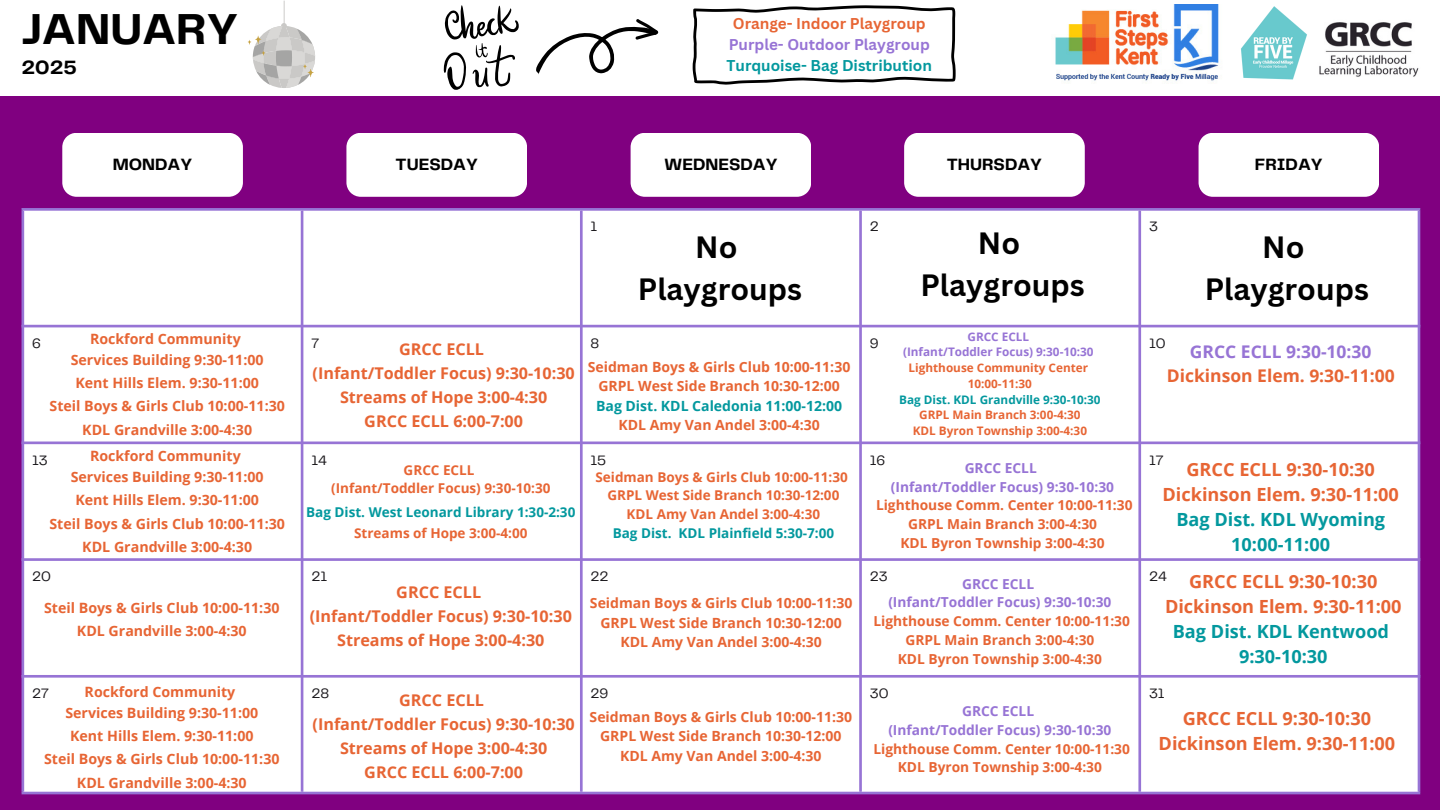
<style>
.page{position:relative;width:1440px;height:810px;background:#800080}
.page>*{position:absolute;margin:0;border:0;box-sizing:border-box;transform-origin:0 0}
.t1{font:700 45px "Telegraf";color:#000}
.t2{font:700 30px/42px "Canva Sans";color:#000;text-align:center}
.t3{font:700 20px "Telegraf";color:#000}
.t4{font:700 18.1px "Open Sans";color:#e76534}
.t5{font:700 18.1px/24.8px "Open Sans";color:#03989e;text-align:center}
.t6{font:700 17.5px "Open Sans";color:#e76534}
.t7{font:700 17.5px "Open Sans";color:#9774d5}
.t8{font:700 17px "Telegraf";color:#000}
.t9{font:700 16.2px/24px "Open Sans";color:#e76534;text-align:center}
.t10{font:700 15.2px/21px "Canva Sans";color:#03989e;text-align:center}
.t11{font:700 14.2px/23.2px "Open Sans";color:#e76534;text-align:center}
.t12{font:14.2px "Telegraf";color:#19171b}
.t13{font:700 14px/19.5px "Open Sans";color:#e76534;text-align:center}
.t14{font:700 14px "Open Sans";color:#03989e}
.t15{font:700 13.8px/18.7px "Open Sans";color:#e76534;text-align:center}
.t16{font:700 13.8px "Open Sans";color:#9774d5}
.t17{font:700 13.5px/18.8px "Open Sans";color:#e76534;text-align:center}
.t18{font:700 13.5px "Open Sans";color:#03989e}
.t19{font:700 11.8px/15.7px "Open Sans";color:#e76534;text-align:center}
.t20{font:700 11.8px "Open Sans";color:#9774d5}
.t21{font:700 11.8px "Open Sans";color:#03989e}
.s1{color:#e76534}
.s2{color:#9774d5}
</style>
<div class="page">
<div style="left:0;top:0;width:1440px;height:95px;background:#fff"></div>
<div style="left:24px;top:211px;width:1394px;height:581px;background:#fff"></div>
<hr style="left:22px;top:211px;width:2px;height:581px;background:#9774d5">
<hr style="left:301px;top:211px;width:2px;height:581px;background:#9774d5">
<hr style="left:580px;top:211px;width:3px;height:581px;background:#9774d5">
<hr style="left:859px;top:211px;width:3px;height:581px;background:#9774d5">
<hr style="left:1138px;top:211px;width:3px;height:581px;background:#9774d5">
<hr style="left:1418px;top:211px;width:2px;height:581px;background:#9774d5">
<hr style="left:22px;top:208px;width:1398px;height:3px;background:#9774d5">
<hr style="left:22px;top:325px;width:1398px;height:2px;background:#9774d5">
<hr style="left:22px;top:442px;width:1398px;height:2px;background:#9774d5">
<hr style="left:22px;top:558px;width:1398px;height:3px;background:#9774d5">
<hr style="left:22px;top:675px;width:1398px;height:3px;background:#9774d5">
<hr style="left:22px;top:792px;width:1398px;height:2px;background:#9774d5">
<div style="left:62px;top:133px;width:181px;height:64px;background:#fff"></div>
<div style="left:346px;top:133px;width:181px;height:64px;background:#fff"></div>
<div style="left:631px;top:133px;width:180px;height:64px;background:#fff"></div>
<div style="left:904px;top:133px;width:181px;height:64px;background:#fff"></div>
<div style="left:1199px;top:133px;width:180px;height:64px;background:#fff"></div>
<svg style="left:536px;top:19px;width:122px;height:55px"></svg>
<svg style="left:693px;top:5px;width:263px;height:80px"></svg>
<svg style="left:444px;top:5px;width:75px;height:85px"></svg>
<img style="left:1319px;top:22px;width:100px;height:55px">
<svg style="left:248px;top:0;width:67px;height:88px"></svg>
<img style="left:1055px;top:5px;width:164px;height:76px">
<img style="left:1241px;top:6px;width:66px;height:74px">
<h1 class="t1" style="left:22px;top:10px;width:218px">JANUARY</h1>
<p class="t3" style="left:22px;top:59px;width:57px">2025</p>
<p class="t10" style="left:727px;top:13px;width:207px"><span class="s1">Orange- Indoor Playgroup<br></span><span class="s2">Purple- Outdoor Playgroup<br></span>Turquoise- Bag Distribution</p>
<p class="t8" style="left:113px;top:157px;width:81px">MONDAY</p>
<p class="t8" style="left:396px;top:157px;width:84px">TUESDAY</p>
<p class="t8" style="left:664px;top:157px;width:115px">WEDNESDAY</p>
<p class="t8" style="left:947px;top:157px;width:97px">THURSDAY</p>
<p class="t8" style="left:1255px;top:157px;width:69px">FRIDAY</p>
<p class="t12" style="left:591px;top:220px;width:8px">1</p>
<p class="t12" style="left:870px;top:220px;width:10px">2</p>
<p class="t12" style="left:1149px;top:220px;width:10px">3</p>
<p class="t2" style="left:920px;top:221px;width:166px">No<br>Playgroups</p>
<p class="t2" style="left:1205px;top:225px;width:166px">No<br>Playgroups</p>
<p class="t2" style="left:638px;top:225px;width:166px">No<br>Playgroups</p>
<p class="t20" style="left:968px;top:328px;width:63px">GRCC ECLL</p>
<p class="t20" style="left:903px;top:344px;width:192px">(Infant/Toddler Focus) 9:30-10:30</p>
<p class="t19" style="left:909px;top:360px;width:181px">Lighthouse Community Center<br>10:00-11:30</p>
<p class="t21" style="left:899px;top:391px;width:203px">Bag Dist. KDL Grandville 9:30-10:30</p>
<p class="t19" style="left:913px;top:407px;width:176px">GRPL Main Branch 3:00-4:30<br>KDL Byron Township 3:00-4:30</p>
<p class="t11" style="left:71px;top:328px;width:194px;line-height:21.2px">Rockford Community<br>Services Building 9:30-11:00</p>
<p class="t11" style="left:50px;top:371px;width:237px">Kent Hills Elem. 9:30-11:00<br>Steil Boys &amp; Girls Club 10:00-11:30<br>KDL Grandville 3:00-4:30</p>
<p class="t12" style="left:32px;top:337px;width:10px">6</p>
<p class="t12" style="left:311px;top:337px;width:9px">7</p>
<p class="t12" style="left:591px;top:337px;width:10px">8</p>
<p class="t12" style="left:870px;top:337px;width:10px">9</p>
<p class="t12" style="left:1149px;top:337px;width:18px">10</p>
<p class="t9" style="left:399px;top:337px;width:86px">GRCC ECLL</p>
<p class="t9" style="left:313px;top:361px;width:264px">(Infant/Toddler Focus) 9:30-10:30<br>Streams of Hope 3:00-4:30</p>
<p class="t9" style="left:364px;top:409px;width:160px">GRCC ECLL 6:00-7:00</p>
<p class="t7" style="left:1190px;top:339px;width:183px">GRCC ECLL 9:30-10:30</p>
<p class="t6" style="left:1167px;top:363px;width:229px">Dickinson Elem. 9:30-11:00</p>
<p class="t13" style="left:588px;top:356px;width:264px">Seidman Boys &amp; Girls Club 10:00-11:30<br>GRPL West Side Branch 10:30-12:00</p>
<p class="t14" style="left:596px;top:396px;width:247px">Bag Dist. KDL Caledonia 11:00-12:00</p>
<p class="t13" style="left:618px;top:415px;width:203px">KDL Amy Van Andel 3:00-4:30</p>
<p class="t11" style="left:90px;top:444px;width:152px">Rockford Community</p>
<p class="t11" style="left:50px;top:465px;width:237px">Services Building 9:30-11:00<br>Kent Hills Elem. 9:30-11:00<br>Steil Boys &amp; Girls Club 10:00-11:30<br>KDL Grandville 3:00-4:30</p>
<p class="t12" style="left:32px;top:454px;width:17px">13</p>
<p class="t12" style="left:311px;top:454px;width:17px">14</p>
<p class="t12" style="left:591px;top:454px;width:17px">15</p>
<p class="t12" style="left:870px;top:454px;width:17px">16</p>
<p class="t12" style="left:1149px;top:454px;width:16px">17</p>
<p class="t16" style="left:965px;top:458px;width:74px">GRCC ECLL</p>
<p class="t16" style="left:891px;top:477px;width:225px">(Infant/Toddler Focus) 9:30-10:30</p>
<p class="t15" style="left:876px;top:496px;width:258px">Lighthouse Comm. Center 10:00-11:30<br>GRPL Main Branch 3:00-4:30<br>KDL Byron Township 3:00-4:30</p>
<p class="t4" style="left:1187px;top:457px;width:190px">GRCC ECLL 9:30-10:30</p>
<p class="t4" style="left:1162px;top:482px;width:238px">Dickinson Elem. 9:30-11:00</p>
<p class="t5" style="left:1176px;top:506px;width:210px">Bag Dist. KDL Wyoming<br>10:00-11:00</p>
<p class="t4" style="left:1189px;top:569px;width:190px">GRCC ECLL 9:30-10:30</p>
<p class="t4" style="left:1165px;top:594px;width:238px">Dickinson Elem. 9:30-11:00</p>
<p class="t5" style="left:1173px;top:618px;width:218px">Bag Dist. KDL Kentwood</p>
<p class="t5" style="left:1239px;top:643px;width:90px">9:30-10:30</p>
<p class="t17" style="left:404px;top:460px;width:72px">GRCC ECLL</p>
<p class="t17" style="left:331px;top:479px;width:221px">(Infant/Toddler Focus) 9:30-10:30</p>
<p class="t18" style="left:306px;top:503px;width:271px">Bag Dist. West Leonard Library 1:30-2:30</p>
<p class="t17" style="left:354px;top:523px;width:175px">Streams of Hope 3:00-4:00</p>
<p class="t17" style="left:596px;top:467px;width:254px">Seidman Boys &amp; Girls Club 10:00-11:30<br>GRPL West Side Branch 10:30-12:00<br>KDL Amy Van Andel 3:00-4:30</p>
<p class="t18" style="left:613px;top:523px;width:223px">Bag Dist. KDL Plainfield 5:30-7:00</p>
<p class="t12" style="left:32px;top:570px;width:20px">20</p>
<p class="t12" style="left:311px;top:570px;width:17px">21</p>
<p class="t12" style="left:591px;top:570px;width:19px">22</p>
<p class="t12" style="left:870px;top:570px;width:19px">23</p>
<p class="t12" style="left:1149px;top:570px;width:19px">24</p>
<p class="t16" style="left:962px;top:574px;width:74px">GRCC ECLL</p>
<p class="t16" style="left:888px;top:593px;width:225px">(Infant/Toddler Focus) 9:30-10:30</p>
<p class="t15" style="left:873px;top:611px;width:258px">Lighthouse Comm. Center 10:00-11:30<br>GRPL Main Branch 3:00-4:30<br>KDL Byron Township 3:00-4:30</p>
<p class="t16" style="left:962px;top:701px;width:74px">GRCC ECLL</p>
<p class="t16" style="left:888px;top:720px;width:225px">(Infant/Toddler Focus) 9:30-10:30</p>
<p class="t15" style="left:873px;top:739px;width:258px">Lighthouse Comm. Center 10:00-11:30<br>KDL Byron Township 3:00-4:30</p>
<p class="t9" style="left:396px;top:579px;width:86px">GRCC ECLL</p>
<p class="t9" style="left:310px;top:603px;width:264px">(Infant/Toddler Focus) 9:30-10:30<br>Streams of Hope 3:00-4:30</p>
<p class="t13" style="left:590px;top:593px;width:264px">Seidman Boys &amp; Girls Club 10:00-11:30<br>GRPL West Side Branch 10:30-12:00<br>KDL Amy Van Andel 3:00-4:30</p>
<p class="t11" style="left:44px;top:596px;width:237px">Steil Boys &amp; Girls Club 10:00-11:30<br>KDL Grandville 3:00-4:30</p>
<p class="t11" style="left:85px;top:680px;width:152px">Rockford Community</p>
<p class="t11" style="left:44px;top:701px;width:237px">Services Building 9:30-11:00<br>Kent Hills Elem. 9:30-11:00<br>Steil Boys &amp; Girls Club 10:00-11:30<br>KDL Grandville 3:00-4:30</p>
<p class="t12" style="left:32px;top:687px;width:18px">27</p>
<p class="t12" style="left:311px;top:687px;width:19px">28</p>
<p class="t12" style="left:591px;top:687px;width:19px">29</p>
<p class="t12" style="left:870px;top:687px;width:20px">30</p>
<p class="t12" style="left:1149px;top:687px;width:17px">31</p>
<p class="t9" style="left:399px;top:688px;width:86px">GRCC ECLL</p>
<p class="t9" style="left:313px;top:712px;width:264px">(Infant/Toddler Focus) 9:30-10:30<br>Streams of Hope 3:00-4:30</p>
<p class="t9" style="left:364px;top:760px;width:160px">GRCC ECLL 6:00-7:00</p>
<p class="t13" style="left:590px;top:707px;width:264px">Seidman Boys &amp; Girls Club 10:00-11:30<br>GRPL West Side Branch 10:30-12:00<br>KDL Amy Van Andel 3:00-4:30</p>
<p class="t4" style="left:1183px;top:705px;width:190px">GRCC ECLL 9:30-10:30</p>
<p class="t4" style="left:1159px;top:730px;width:238px">Dickinson Elem. 9:30-11:00</p>
</div>
